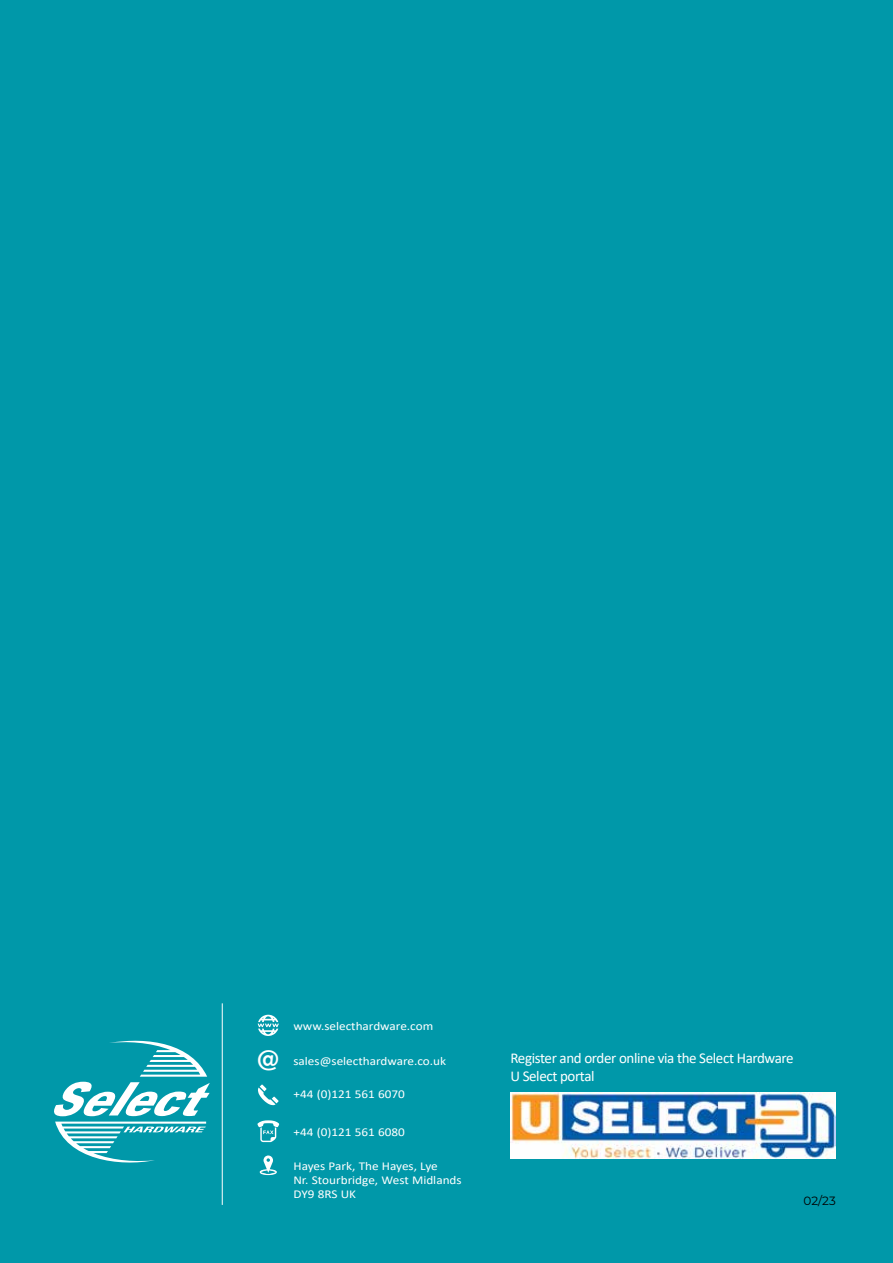
<style>
.page{position:relative;width:893px;height:1263px;background:#0098a9}
.page>*{position:absolute;margin:0;border:0;box-sizing:border-box;transform-origin:0 0}
.t1{font:500 28.95px "Franklin Gothic";color:#fff}
.t2{font:15px/18px "Calibri";letter-spacing:-.025em;color:#fff}
.t3{font:12px/14.4px "Calibri";color:#fff;scale:1.1 1}
.t4{font:12px "Montserrat";color:#000}
</style>
<div class="page">
<svg style="left:258px;top:1015px;width:21px;height:21px"></svg>
<svg style="left:259px;top:1155px;width:18px;height:21px"></svg>
<hr style="left:222px;top:1003px;width:1px;height:202px;background:#fff">
<svg style="left:258px;top:1084px;width:21px;height:21px"></svg>
<svg style="left:257px;top:1120px;width:22px;height:22px"></svg>
<svg style="left:54px;top:1041px;width:156px;height:121px"></svg>
<img style="left:510px;top:1092px;width:325px;height:66px">
<h1 class="t1" style="left:258px;top:1042px;width:22px">@</h1>
<p class="t3" style="left:293px;top:1018px;width:129px">www.selecthardware.com</p>
<p class="t3" style="left:293px;top:1053px;width:140px">sales@selecthardware.co.uk</p>
<p class="t3" style="left:293px;top:1086px;width:103px">+44 (0)121 561 6070</p>
<p class="t3" style="left:293px;top:1124px;width:103px">+44 (0)121 561 6080</p>
<p class="t3" style="left:293px;top:1158px;width:154px">Hayes Park, The Hayes, Lye<br>Nr. Stourbridge, West Midlands<br>DY9 8RS UK</p>
<p class="t2" style="left:510px;top:1048px;width:285px">Register and order online via the Select Hardware<br>U Select portal</p>
<p class="t4" style="left:803px;top:1192px;width:34px">02/23</p>
</div>
